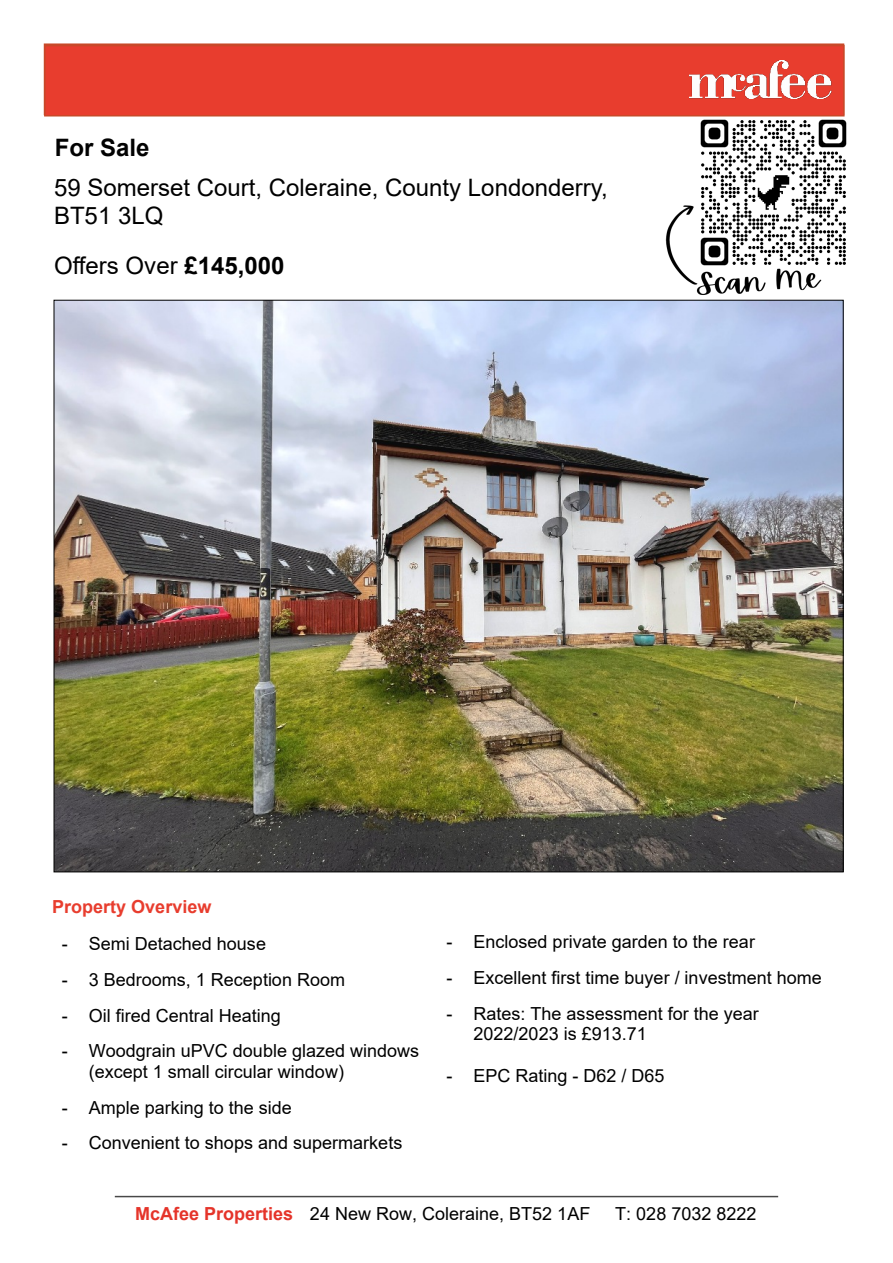
<style>
.page{position:relative;width:893px;height:1263px;background:#fff}
.page>*{position:absolute;margin:0;border:0;box-sizing:border-box;transform-origin:0 0}
.t1{font:24px/27.5px "Arial";color:#000}
.t2{font:700 24px "Arial";color:#020202}
.t3{font:18px/20.7px "Arial";color:#000}
.t4{font:700 18px "Arial";color:#e83d2e}
.s1{font-weight:700}
.s2{font-weight:700;color:#e5342a}
</style>
<div class="page">
<img style="left:685px;top:116px;width:162px;height:149px">
<hr style="left:115px;top:1196px;width:663px;height:1px;background:#484848">
<svg style="left:44px;top:43px;width:800px;height:2px;background:#d5745c"></svg>
<div style="left:44px;top:45px;width:801px;height:71px;background:#e83d2e;border:2px solid #c84929"></div>
<img style="left:689px;top:61px;width:142px;height:37px">
<img style="left:649px;top:158px;width:183px;height:142px">
<img style="left:56px;top:302px;width:785px;height:568px">
<h1 class="t2" style="left:55px;top:139px;width:96px">For Sale</h1>
<h1 class="t1" style="left:54px;top:176px;width:555px">59 Somerset Court, Coleraine, County Londonderry,<br>BT51 3LQ</h1>
<h1 class="t1" style="left:54px;top:254px;width:232px">Offers Over <span class="s1">£145,000</span></h1>
<p class="t4" style="left:52px;top:900px;width:161px">Property Overview</p>
<p class="t3" style="left:62px;top:935px;width:206px">- Semi Detached house</p>
<p class="t3" style="left:62px;top:971px;width:285px">- 3 Bedrooms, 1 Reception Room</p>
<p class="t3" style="left:62px;top:1007px;width:221px">- Oil fired Central Heating</p>
<p class="t3" style="left:89px;top:1042px;width:332px;text-indent:-27px">- Woodgrain uPVC double glazed windows (except 1 small circular window)</p>
<p class="t3" style="left:62px;top:1098px;width:232px">- Ample parking to the side</p>
<p class="t3" style="left:62px;top:1134px;width:342px">- Convenient to shops and supermarkets</p>
<p class="t3" style="left:446px;top:933px;width:310px">- Enclosed private garden to the rear</p>
<p class="t3" style="left:446px;top:969px;width:377px">- Excellent first time buyer / investment home</p>
<p class="t3" style="left:473px;top:1004px;width:287px;text-indent:-27px">- Rates: The assessment for the year<br>2022/2023 is £913.71</p>
<p class="t3" style="left:446px;top:1066px;width:220px">- EPC Rating - D62 / D65</p>
<p class="t3" style="left:135px;top:1205px;width:457px"><span class="s2">McAfee Properties</span> 24 New Row, Coleraine, BT52 1AF</p>
<p class="t3" style="left:615px;top:1205px;width:143px">T: 028 7032 8222</p>
</div>
